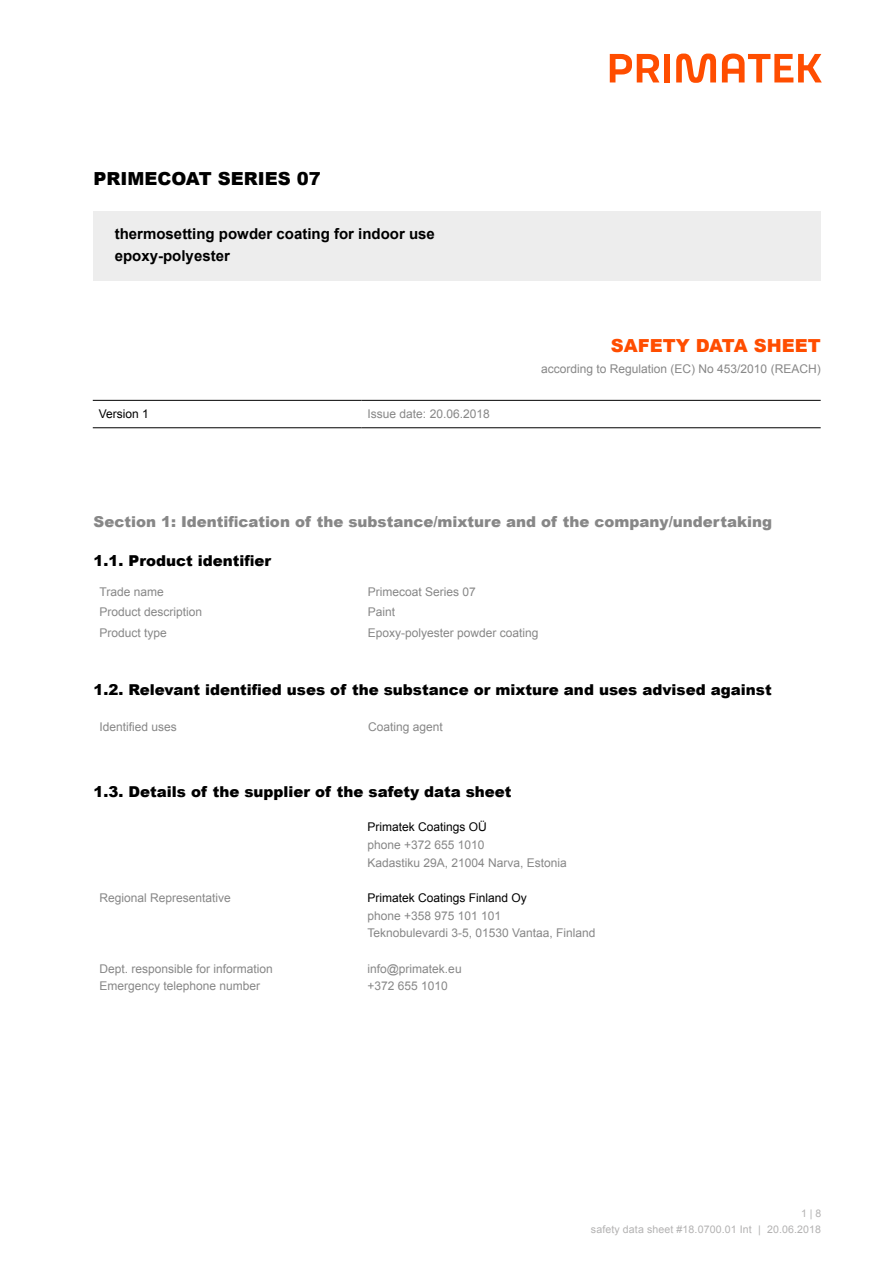
<style>
.page{position:relative;width:893px;height:1263px;background:#fff}
.page>*{position:absolute;margin:0;border:0;box-sizing:border-box;transform-origin:0 0}
.t1{font:900 18px "Arial";color:#000}
.t2{font:900 18px "Arial";color:#ff4d00}
.t3{font:900 15px "Arial";color:#000}
.t4{font:900 15px "Arial";color:#878787}
.t5{font:700 15px/21.6px "Arial";color:#000}
.t6{font:12px/17.7px "Arial";color:#878787}
.t7{font:12px "Arial";color:#000}
.t8{font:10.5px "Arial";letter-spacing:.01em;color:#b3b2b2}
</style>
<div class="page">
<div style="left:94px;top:211px;width:727px;height:70px;background:#ededed"></div>
<svg style="left:610px;top:54px;width:49px;height:28px"></svg>
<div style="left:664px;top:54px;width:6px;height:28px;background:#ff4d00"></div>
<svg style="left:676px;top:54px;width:40px;height:29px"></svg>
<svg style="left:722px;top:54px;width:100px;height:28px"></svg>
<hr style="left:93px;top:400px;width:269px;height:1px;background:#000">
<hr style="left:362px;top:400px;width:459px;height:1px;background:#000">
<hr style="left:93px;top:427px;width:269px;height:1px;background:#000">
<hr style="left:362px;top:427px;width:459px;height:1px;background:#000">
<h1 class="t1" style="left:94px;top:166px;width:229px">PRIMECOAT SERIES 07</h1>
<p class="t5" style="left:115px;top:224px;width:322px">thermosetting powder coating for indoor use epoxy-polyester</p>
<p class="t7" style="left:99px;top:406px;width:52px">Version 1</p>
<p class="t6" style="left:368px;top:405px;width:124px">Issue date: 20.06.2018</p>
<h1 class="t2" style="left:611px;top:333px;width:211px">SAFETY DATA SHEET</h1>
<p class="t6" style="left:541px;top:360px;width:281px">according to Regulation (EC) No 453/2010 (REACH)</p>
<p class="t4" style="left:94px;top:511px;width:680px">Section 1: Identification of the substance/mixture and of the company/undertaking</p>
<p class="t3" style="left:94px;top:550px;width:179px">1.1. Product identifier</p>
<p class="t6" style="left:100px;top:583px;width:66px">Trade name</p>
<p class="t6" style="left:368px;top:583px;width:110px">Primecoat Series 07</p>
<p class="t6" style="left:100px;top:603px;width:104px">Product description</p>
<p class="t6" style="left:368px;top:603px;width:29px">Paint</p>
<p class="t6" style="left:100px;top:624px;width:69px">Product type</p>
<p class="t6" style="left:368px;top:624px;width:172px">Epoxy-polyester powder coating</p>
<p class="t3" style="left:94px;top:679px;width:680px">1.2. Relevant identified uses of the substance or mixture and uses advised against</p>
<p class="t6" style="left:100px;top:718px;width:79px">Identified uses</p>
<p class="t6" style="left:368px;top:718px;width:76px">Coating agent</p>
<p class="t3" style="left:94px;top:781px;width:419px">1.3. Details of the supplier of the safety data sheet</p>
<p class="t7" style="left:367px;top:819px;width:121px">Primatek Coatings OÜ</p>
<p class="t6" style="left:367px;top:836px;width:201px">phone +372 655 1010<br>Kadastiku 29A, 21004 Narva, Estonia</p>
<p class="t6" style="left:100px;top:889px;width:133px">Regional Representative</p>
<p class="t7" style="left:367px;top:890px;width:161px">Primatek Coatings Finland Oy</p>
<p class="t6" style="left:367px;top:907px;width:229px">phone +358 975 101 101<br>Teknobulevardi 3-5, 01530 Vantaa, Finland</p>
<p class="t6" style="left:100px;top:960px;width:175px">Dept. responsible for information</p>
<p class="t6" style="left:367px;top:960px;width:96px">info@primatek.eu</p>
<p class="t6" style="left:100px;top:977px;width:162px">Emergency telephone number</p>
<p class="t6" style="left:367px;top:977px;width:82px">+372 655 1010</p>
<p class="t8" style="left:801px;top:1206px;width:22px">1 | 8</p>
<p class="t8" style="left:591px;top:1222px;width:232px">safety data sheet #18.0700.01 Int | 20.06.2018</p>
</div>
